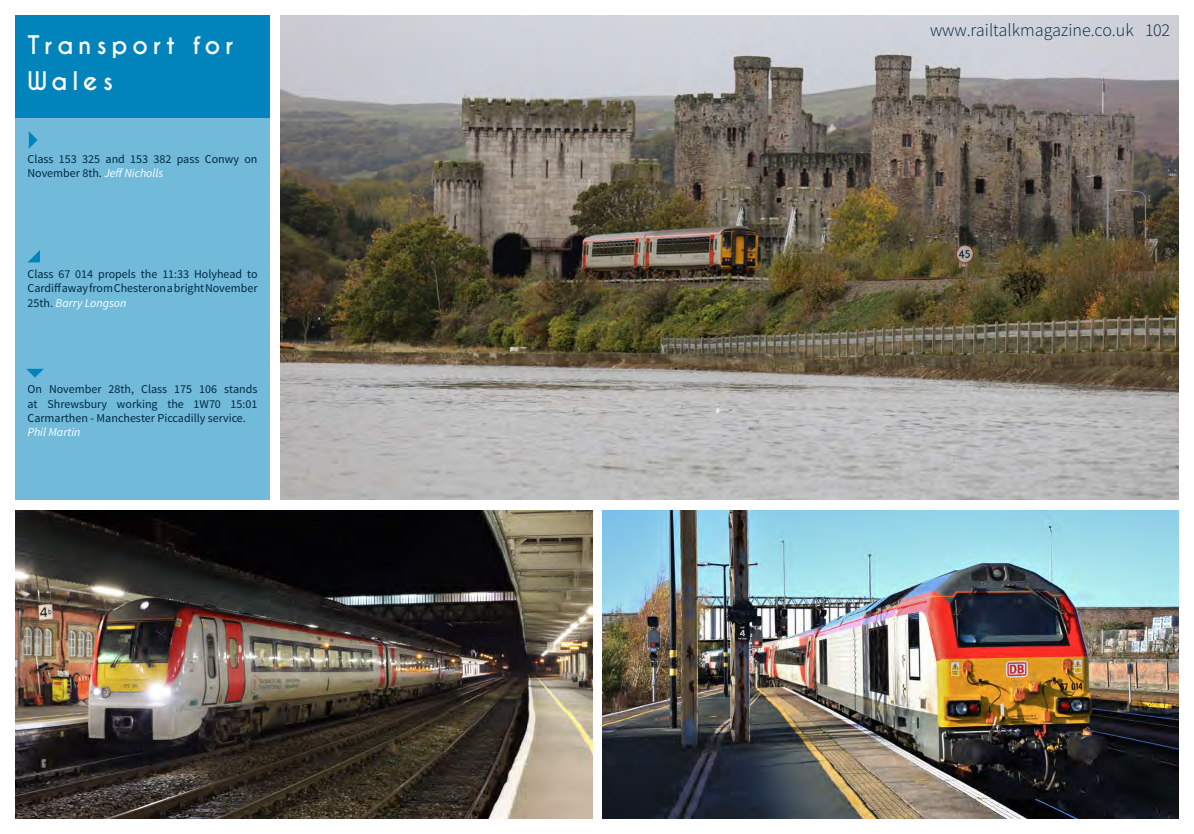
<style>
.page{position:relative;width:1194px;height:834px;background:#fff}
.page>*{position:absolute;margin:0;border:0;box-sizing:border-box;transform-origin:0 0}
.t1{font:700 24px/36px "Caviar Dreams";letter-spacing:.2em;color:#fff}
.t2{font:300 18px "Source Sans Pro";color:#002841}
.t3{font:12px/14.4px "Source Sans Pro";color:#002841;text-align:justify}
.t4{font:italic 12px "Source Sans Pro";color:#fff}
.s1{font-style:italic;color:#fff}
</style>
<div class="page">
<div style="left:15px;top:118px;width:255px;height:382px;background:#71bad9"></div>
<img style="left:280px;top:15px;width:899px;height:485px">
<img style="left:602px;top:510px;width:577px;height:309px">
<img style="left:15px;top:510px;width:577px;height:309px">
<div style="left:15px;top:15px;width:255px;height:103px;background:#0084bb"></div>
<svg style="left:29px;top:131px;width:8px;height:18px"></svg>
<svg style="left:28px;top:250px;width:12px;height:12px"></svg>
<svg style="left:26px;top:369px;width:18px;height:9px"></svg>
<h1 class="t1" style="left:28px;top:28px;width:207px">Transport for<br>Wales</h1>
<p class="t3" style="left:28px;top:152px;width:232px">Class 153 325 and 153 382 pass Conwy on<br>November 8th. <span class="s1">Jeff Nicholls</span></p>
<p class="t3" style="left:28px;top:267px;width:232px">Class 67 014 propels the 11:33 Holyhead to Cardiff away from Chester on a bright November 25th. <span class="s1">Barry Longson</span></p>
<p class="t3" style="left:28px;top:382px;width:232px">On November 28th, Class 175 106 stands at Shrewsbury working the 1W70 15:01<br>Carmarthen - Manchester Piccadilly service.</p>
<p class="t4" style="left:28px;top:425px;width:55px">Phil Martin</p>
<h2 class="t2" style="left:930px;top:19px;width:242px">www.railtalkmagazine.co.uk 102</h2>
</div>
